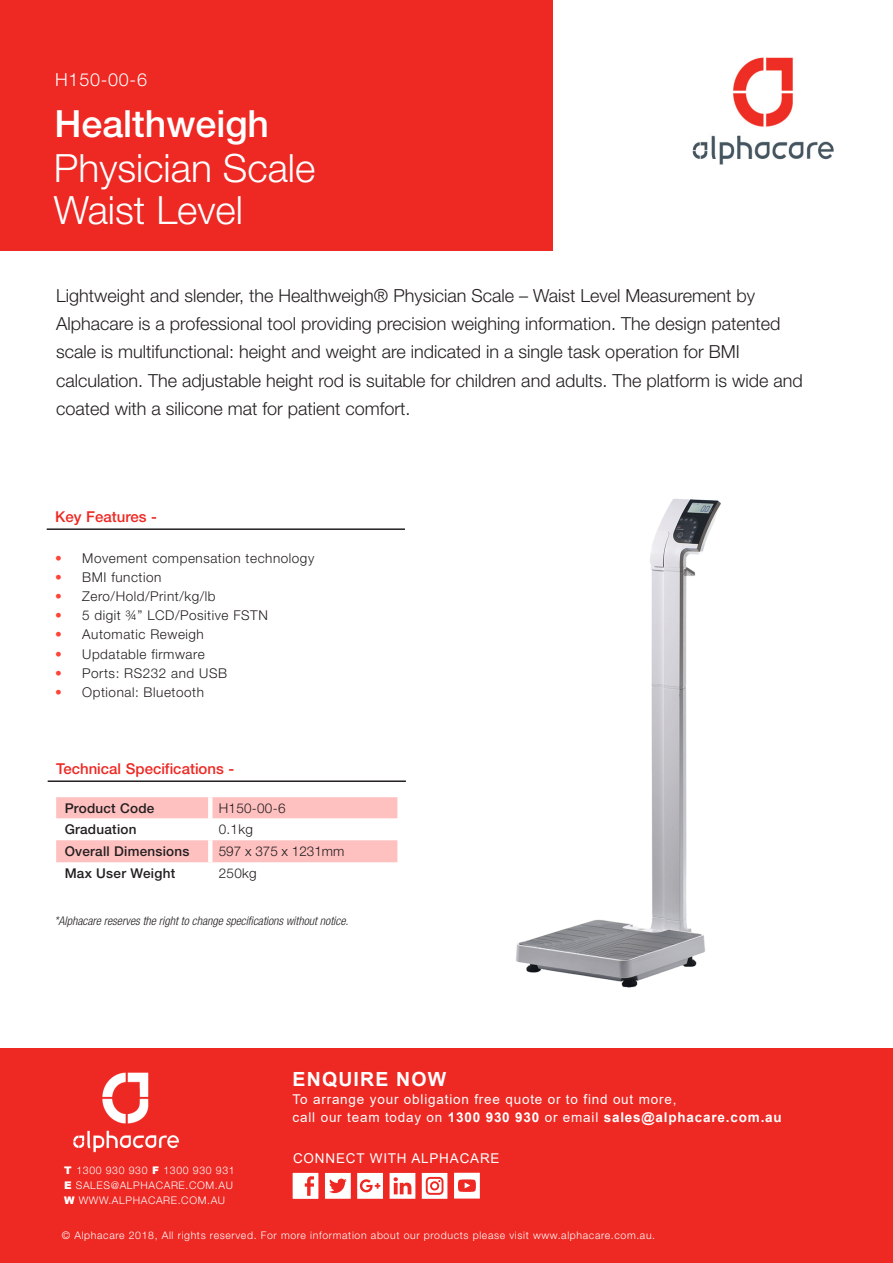
<style>
.page{position:relative;width:893px;height:1263px;background:#fff}
.page>*{position:absolute;margin:0;border:0;box-sizing:border-box;transform-origin:0 0}
.Product_Name_Header{font:300 39px/42px "Helvetica Neue LT Std";color:#fff}
.Product_Brand_Headin{font:500 37.5px "Helvetica Neue LT Std";color:#fff}
.t1{font:700 19.5px "Arial";letter-spacing:.06em;color:#fff}
.t2{font:300 18px/28.2px "Helvetica Neue LT Std";color:#231f20}
.Product_SKU{font:300 18px "Helvetica Neue LT Std";letter-spacing:.04em;color:#fff}
.Technische_Daten_Hea{font:500 15px "Helvetica Neue LT Std";color:#ee2823}
.DIMENSION_TABLE{font:300 13.5px "Helvetica Neue LT Std";letter-spacing:.04em;color:#231f20}
.t3{font:13.5px/18px "Arial";letter-spacing:.06em;color:#fff}
.DIMENSION_TABLE-2{font:500 13.5px "Helvetica Neue LT Std";letter-spacing:.02em;color:#231f20}
.DIMENSION_TABLE-3{font:300 13.5px "Helvetica Neue LT Std";color:#231f20}
.Product_Info_Dimensi{font:italic 300 condensed 12px "Helvetica Neue LT Std";color:#231f20}
.t4{font:300 10.5px/15px "Helvetica Neue LT Std";letter-spacing:.06em;color:#fff}
.s1{color:#ff4438}
.s2{font-family:"Arial";font-weight:900}
.s3{font-weight:700}
</style>
<div class="page">
<img style="left:693px;top:57px;width:141px;height:108px">
<div style="left:0;top:0;width:553px;height:251px;background:#ee2823"></div>
<div style="left:0;top:1049px;width:893px;height:214px;background:#ee2823"></div>
<img style="left:62px;top:1048px;width:129px;height:105px">
<svg style="left:325px;top:1173px;width:26px;height:26px"></svg>
<svg style="left:357px;top:1173px;width:26px;height:26px"></svg>
<svg style="left:390px;top:1173px;width:25px;height:26px"></svg>
<svg style="left:454px;top:1173px;width:26px;height:25px"></svg>
<svg style="left:422px;top:1173px;width:25px;height:26px"></svg>
<svg style="left:293px;top:1173px;width:25px;height:26px"></svg>
<hr style="left:47px;top:528px;width:358px;height:2px;background:#231f20">
<hr style="left:48px;top:780px;width:358px;height:2px;background:#231f20">
<svg style="left:56px;top:797px;width:341px;height:65px"></svg>
<hr style="left:208px;top:797px;width:4px;height:21px;background:#fff">
<hr style="left:208px;top:818px;width:4px;height:22px;background:#fff">
<hr style="left:208px;top:840px;width:4px;height:22px;background:#fff">
<img style="left:516px;top:498px;width:205px;height:490px">
<p class="Product_SKU" style="left:55px;top:69px;width:93px">H150-00-6</p>
<p class="Product_Brand_Headin" style="left:55px;top:102px;width:216px">Healthweigh</p>
<p class="Product_Name_Header" style="left:54px;top:146px;width:263px">Physician Scale<br>Waist Level</p>
<p class="t2" style="left:56px;top:281px;width:748px">Lightweight and slender, the Healthweigh® Physician Scale – Waist Level Measurement by Alphacare is a professional tool providing precision weighing information. The design patented scale is multifunctional: height and weight are indicated in a single task operation for BMI calculation. The adjustable height rod is suitable for children and adults. The platform is wide and coated with a silicone mat for patient comfort.</p>
<p class="Technische_Daten_Hea" style="left:55px;top:508px;width:103px">Key Features -</p>
<p class="DIMENSION_TABLE" style="left:55px;top:549px;width:261px"><span class="s1">•</span> Movement compensation technology</p>
<p class="DIMENSION_TABLE" style="left:55px;top:569px;width:108px"><span class="s1">•</span> BMI function</p>
<p class="DIMENSION_TABLE" style="left:55px;top:588px;width:162px"><span class="s1">•</span> Zero/Hold/Print/kg/lb</p>
<p class="DIMENSION_TABLE" style="left:55px;top:607px;width:214px"><span class="s1">•</span> 5 digit ¾” LCD/Positive FSTN</p>
<p class="DIMENSION_TABLE" style="left:55px;top:626px;width:150px"><span class="s1">•</span> Automatic Reweigh</p>
<p class="DIMENSION_TABLE" style="left:55px;top:645px;width:151px"><span class="s1">•</span> Updatable firmware</p>
<p class="DIMENSION_TABLE" style="left:55px;top:665px;width:173px"><span class="s1">•</span> Ports: RS232 and USB</p>
<p class="DIMENSION_TABLE" style="left:55px;top:684px;width:150px"><span class="s1">•</span> Optional: Bluetooth</p>
<p class="Technische_Daten_Hea" style="left:56px;top:760px;width:180px">Technical Specifications -</p>
<p class="DIMENSION_TABLE-2" style="left:65px;top:800px;width:91px">Product Code</p>
<p class="DIMENSION_TABLE" style="left:219px;top:799px;width:68px">H150-00-6</p>
<p class="DIMENSION_TABLE-2" style="left:65px;top:821px;width:73px">Graduation</p>
<p class="DIMENSION_TABLE" style="left:219px;top:821px;width:36px">0.1kg</p>
<p class="DIMENSION_TABLE-2" style="left:65px;top:843px;width:126px">Overall Dimensions</p>
<p class="DIMENSION_TABLE-3" style="left:219px;top:843px;width:127px">597 x 375 x 1231mm</p>
<p class="DIMENSION_TABLE-2" style="left:65px;top:865px;width:112px">Max User Weight</p>
<p class="DIMENSION_TABLE" style="left:219px;top:865px;width:39px">250kg</p>
<p class="Product_Info_Dimensi" style="left:55px;top:914px;width:295px">*Alphacare reserves the right to change specifications without notice.</p>
<p class="t4" style="left:64px;top:1162px;width:172px"><span class="s2">T</span> 1300 930 930 <span class="s2">F</span> 1300 930 931<br><span class="s2">E</span> SALES@ALPHACARE.COM.AU<br><span class="s2">W</span> WWW.ALPHACARE.COM.AU</p>
<p class="t1" style="left:293px;top:1065px;width:155px">ENQUIRE NOW</p>
<p class="t3" style="left:293px;top:1090px;width:491px">To arrange your obligation free quote or to find out more,<br>call our team today on <span class="s3">1300 930 930</span> or email <span class="s3">sales@alphacare.com.au</span></p>
<p class="t3" style="left:293px;top:1149px;width:208px">CONNECT WITH ALPHACARE</p>
<p class="t4" style="left:62px;top:1227px;width:595px">© Alphacare 2018, All rights reserved. For more information about our products please visit www.alphacare.com.au.</p>
</div>
